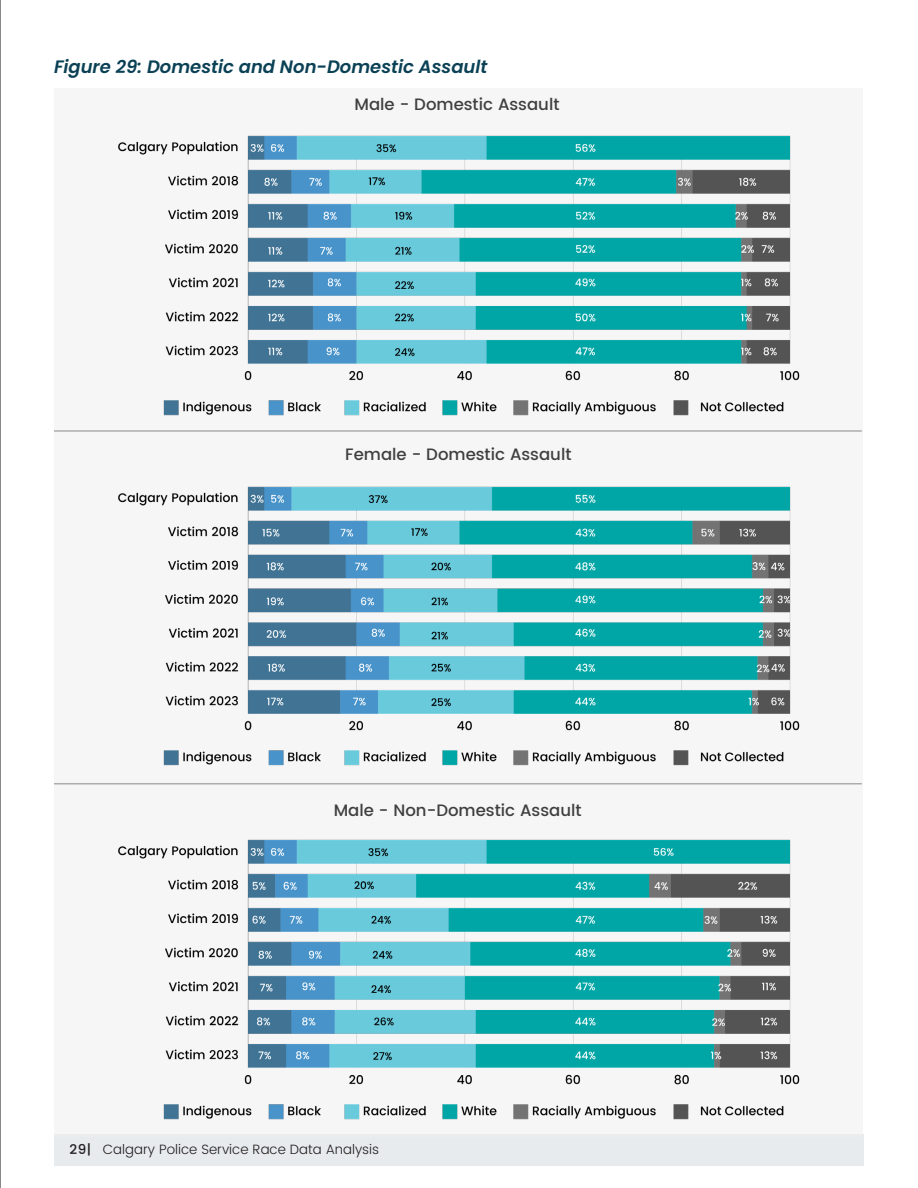
<style>
.page{position:relative;width:918px;height:1188px;background:#fff}
.page>*{position:absolute;margin:0;border:0;box-sizing:border-box;transform-origin:0 0}
.t1{font:italic 600 18px "Poppins";color:#0b4155}
.t2{font:500 16.5px "Poppins";color:#3f3f3f}
.O_S_11_15{font:300 13.5px "Poppins";color:#231f20}
.O_R_12_17_25{font:500 13.5px "Poppins";color:#231f20}
</style>
<div class="page">
<hr style="left:0;top:0;width:1px;height:1188px;background:#636366">
<div style="left:54px;top:1134px;width:810px;height:31px;background:#e7ebed"></div>
<div style="left:54px;top:88px;width:808px;height:1049px;background:#f6f6f7"></div>
<hr style="left:54px;top:430px;width:808px;height:2px;background:#636366">
<hr style="left:54px;top:783px;width:808px;height:1px;background:#636366">
<img style="left:118px;top:135px;width:682px;height:281px">
<img style="left:118px;top:486px;width:682px;height:280px">
<img style="left:118px;top:839px;width:682px;height:281px">
<p class="t1" style="left:54px;top:56px;width:435px">Figure 29: Domestic and Non-Domestic Assault</p>
<p class="t2" style="left:354px;top:93px;width:207px">Male - Domestic Assault</p>
<p class="t2" style="left:345px;top:442px;width:228px">Female - Domestic Assault</p>
<p class="t2" style="left:334px;top:798px;width:249px">Male - Non-Domestic Assault</p>
<p class="O_R_12_17_25" style="left:70px;top:1139px;width:23px">29|</p>
<p class="O_S_11_15" style="left:103px;top:1140px;width:278px">Calgary Police Service Race Data Analysis</p>
</div>
